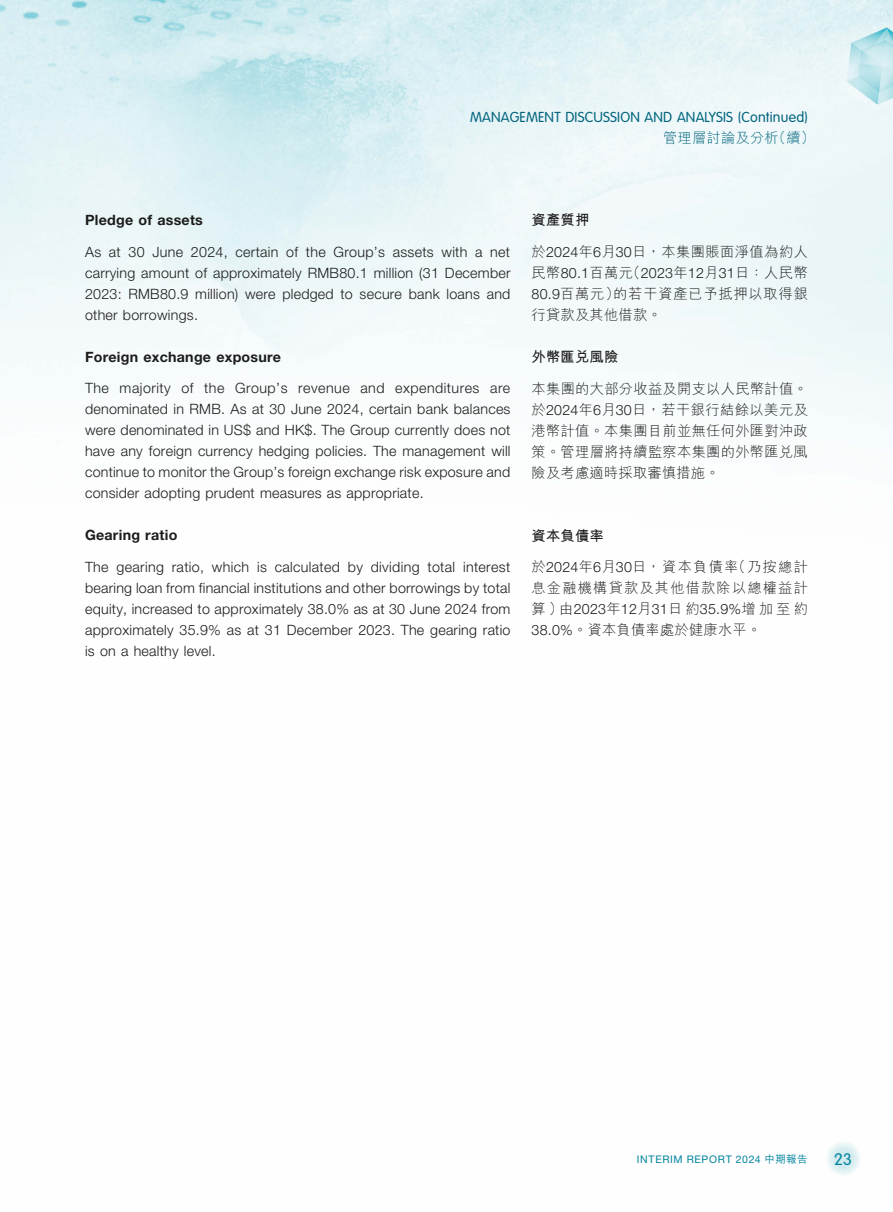
<style>
.page{position:relative;width:893px;height:1212px;background:#fff}
.page>*{position:absolute;margin:0;border:0;box-sizing:border-box;transform-origin:0 0}
.t1{font:300 16.5px "VAG Rounded Std";color:#00839e}
.t2{font:300 14.25px/21px "Helvetica Neue LT Pro";letter-spacing:.015em;color:#1c1c1b;text-align:justify}
.t3{font:300 14.25px/21px "M Hei HK";letter-spacing:.02em;color:#1c1c1b;text-align:justify}
.t4{font:700 14.25px "Helvetica Neue LT Pro";letter-spacing:.015em;color:#1c1c1b}
.t5{font:300 14.25px "VAG Rounded Std";letter-spacing:.015em;color:#00647d}
.t6{font:300 14.25px/21px "M Hei HK";letter-spacing:.08em;color:#1c1c1b}
.t7{font:700 14.25px "M Hei HK";letter-spacing:.015em;color:#1c1c1b}
.t8{font:300 14.25px "M Hei HK";letter-spacing:.015em;color:#00647d}
.t9{font:10.5px "Helvetica Neue LT Pro";letter-spacing:.065em;color:#00839e}
.s1{font-family:"Helvetica Neue LT Pro"}
.s2{font-family:"M Hei HK"}
.s3{font-family:"M Hei HK";font-weight:500}
</style>
<div class="page">
<img style="left:0;top:0;width:893px;height:428px">
<svg style="left:825px;top:1140px;width:36px;height:36px"></svg>
<p class="t5" style="left:470px;top:109px;width:339px">MANAGEMENT DISCUSSION AND ANALYSIS (Continued)</p>
<p class="t8" style="left:663px;top:128px;width:154px">管理層討論及分析（續）</p>
<p class="t4" style="left:85px;top:211px;width:119px">Pledge of assets</p>
<p class="t2" style="left:85px;top:241px;width:427px">As at 30 June 2024, certain of the Group’s assets with a net carrying amount of approximately RMB80.1 million (31 December 2023: RMB80.9 million) were pledged to secure bank loans and other borrowings.</p>
<p class="t4" style="left:85px;top:348px;width:198px">Foreign exchange exposure</p>
<p class="t2" style="left:85px;top:377px;width:427px">The majority of the Group’s revenue and expenditures are denominated in RMB. As at 30 June 2024, certain bank balances were denominated in US$ and HK$. The Group currently does not have any foreign currency hedging policies. The management will continue to monitor the Group’s foreign exchange risk exposure and consider adopting prudent measures as appropriate.</p>
<p class="t4" style="left:85px;top:526px;width:94px">Gearing ratio</p>
<p class="t2" style="left:85px;top:556px;width:427px">The gearing ratio, which is calculated by dividing total interest bearing loan from financial institutions and other borrowings by total equity, increased to approximately 38.0% as at 30 June 2024 from approximately 35.9% as at 31 December 2023. The gearing ratio is on a healthy level.</p>
<p class="t7" style="left:531px;top:210px;width:59px">資產質押</p>
<p class="t3" style="left:531px;top:241px;width:278px">於<span class="s1">2024</span>年<span class="s1">6</span>月<span class="s1">30</span>日，本集團賬面淨值為約人民幣<span class="s1">80.1</span>百萬元（<span class="s1">2023</span>年<span class="s1">12</span>月<span class="s1">31</span>日：人民幣<span class="s1">80.9</span>百萬元）的若干資產已予抵押以取得銀行貸款及其他借款。</p>
<p class="t7" style="left:531px;top:346px;width:88px">外幣匯兌風險</p>
<p class="t3" style="left:531px;top:377px;width:278px">本集團的大部分收益及開支以人民幣計值。於<span class="s1">2024</span>年<span class="s1">6</span>月<span class="s1">30</span>日，若干銀行結餘以美元及港幣計值。本集團目前並無任何外匯對沖政策。管理層將持續監察本集團的外幣匯兌風險及考慮適時採取審慎措施。</p>
<p class="t7" style="left:532px;top:525px;width:74px">資本負債率</p>
<p class="t6" style="left:532px;top:556px;width:278px">於<span class="s1">2024</span>年<span class="s1">6</span>月<span class="s1">30</span>日，資本負債率（乃按總計息金融機構貸款及其他借款除以總權益計</p>
<p class="t2" style="left:532px;top:598px;width:278px"><span class="s2">算）由</span>2023<span class="s2">年</span>12<span class="s2">月</span>31<span class="s2">日約</span>35.9%<span class="s2">增加至約</span></p>
<p class="t3" style="left:532px;top:619px;width:231px"><span class="s1">38.0%</span>。資本負債率處於健康水平。</p>
<p class="t9" style="left:637px;top:1153px;width:172px">INTERIM REPORT 2024 <span class="s3">中期報告</span></p>
<p class="t1" style="left:834px;top:1150px;width:19px">23</p>
</div>
